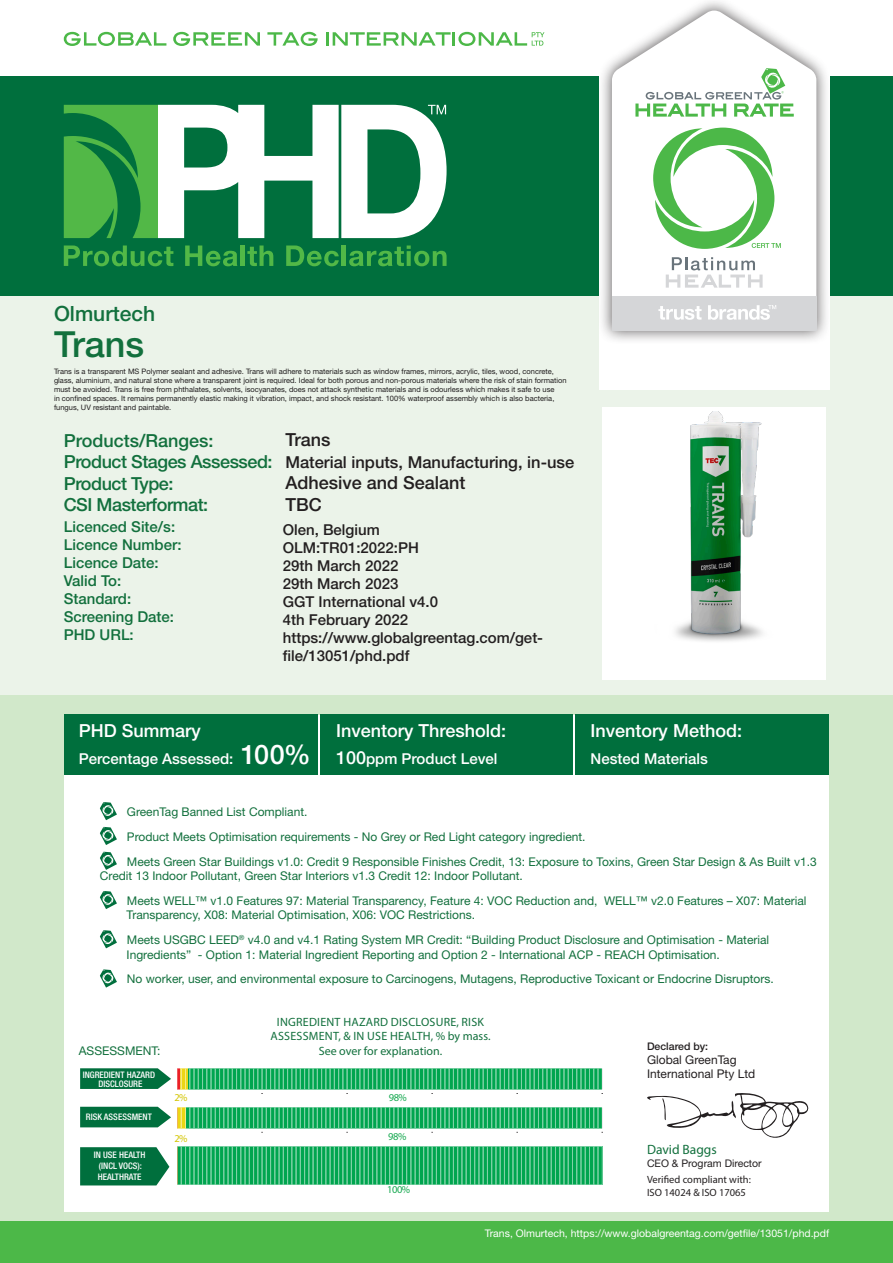
<style>
.page{position:relative;width:893px;height:1263px;background:#fff}
.page>*{position:absolute;margin:0;border:0;box-sizing:border-box;transform-origin:0 0}
.t1{font:500 36px "Helvetica Neue LT Std";color:#12703d}
.t2{font:500 27px "Helvetica Neue LT Std";color:#fff}
.t3{font:500 21px "Helvetica Neue LT Std";color:#12703d}
.t4{font:500 18px/21.6px "Helvetica Neue LT Std";letter-spacing:-.025em;color:#12703d}
.t5{font:500 18px "Helvetica Neue LT Std";color:#fff}
.t6{font:500 18px "Helvetica Neue LT Std";color:#231f20}
.t7{font:500 16.5px "Helvetica Neue LT Std";color:#231f20}
.t8{font:500 15px/18px "Helvetica Neue LT Std";color:#231f20}
.t9{font:500 15px/18px "Helvetica Neue LT Std";color:#12703d}
.t10{font:500 15px "Helvetica Neue LT Std";color:#fff}
.t11{font:13.5px "Myriad Pro";color:#12703d}
.t12{font:12px/14.4px "Helvetica Neue LT Std";color:#12703d}
.t13{font:12px/14.4px "Myriad Pro";letter-spacing:.02em;color:#12703d;text-align:center}
.t14{font:12px/14.4px "Helvetica Neue LT Std";color:#231f20}
.t15{font:12px "Myriad Pro";color:#12703d}
.test2{font:10.5px "Helvetica Neue LT Std";color:#fff}
.t16{font:10.5px/12.6px "Myriad Pro";color:#231f20}
.t17{font:10.5px "Helvetica Neue LT Std";color:#231f20}
.t18{font:500 10.5px "Helvetica Neue LT Std";color:#231f20}
.t19{font:10.5px "Myriad Pro";letter-spacing:-.05em;color:#15a84f}
.t20{font:10.5px "Myriad Pro";color:#d3c501}
.t21{font:500 condensed 9px/9px "Helvetica Neue LT Std";color:#fff;text-align:center}
.t22{font:7.5px/9px "Helvetica Neue LT Std";color:#201d1e}
.s1{font-size:18px}
</style>
<div class="page">
<div style="left:0;top:695px;width:893px;height:541px;background:#d1e8ca"></div>
<div style="left:0;top:1221px;width:893px;height:42px;background:#4cb848"></div>
<div style="left:0;top:296px;width:893px;height:399px;background:#ebf3e9"></div>
<div style="left:65px;top:715px;width:764px;height:496px;background:#fff"></div>
<div style="left:0;top:77px;width:599px;height:219px;background:#006f3d"></div>
<div style="left:829px;top:77px;width:64px;height:219px;background:#006f3d"></div>
<div style="left:64px;top:715px;width:254px;height:60px;background:#006f3d"></div>
<div style="left:321px;top:715px;width:252px;height:60px;background:#006f3d"></div>
<div style="left:576px;top:715px;width:253px;height:60px;background:#006f3d"></div>
<svg style="left:647px;top:1093px;width:162px;height:45px"></svg>
<div style="left:599px;top:77px;width:230px;height:313px;background:#fff"></div>
<svg style="left:188px;top:1068px;width:414px;height:21px;background:#2bb46c"></svg>
<svg style="left:179px;top:1068px;width:9px;height:21px"></svg>
<svg style="left:186px;top:1107px;width:416px;height:21px;background:#2ab36c"></svg>
<svg style="left:177px;top:1107px;width:9px;height:21px"></svg>
<svg style="left:177px;top:1146px;width:425px;height:39px;background:#2bb36c"></svg>
<svg style="left:64px;top:32px;width:102px;height:14px"></svg>
<svg style="left:173px;top:32px;width:87px;height:14px"></svg>
<svg style="left:267px;top:32px;width:51px;height:14px"></svg>
<hr style="left:326px;top:32px;width:3px;height:14px;background:#4cb848">
<svg style="left:333px;top:32px;width:211px;height:14px"></svg>
<svg style="left:64px;top:245px;width:109px;height:21px"></svg>
<svg style="left:185px;top:245px;width:52px;height:21px"></svg>
<hr style="left:241px;top:245px;width:4px;height:21px;background:#52b847">
<svg style="left:247px;top:245px;width:26px;height:21px"></svg>
<svg style="left:286px;top:245px;width:53px;height:21px"></svg>
<hr style="left:342px;top:245px;width:4px;height:21px;background:#52b847">
<svg style="left:349px;top:245px;width:98px;height:21px"></svg>
<svg style="left:64px;top:105px;width:383px;height:133px"></svg>
<div style="left:602px;top:407px;width:224px;height:272px;background:#fff"></div>
<img style="left:675px;top:412px;width:88px;height:229px">
<svg style="left:100px;top:802px;width:17px;height:18px"></svg>
<svg style="left:100px;top:827px;width:17px;height:18px"></svg>
<svg style="left:100px;top:852px;width:17px;height:18px"></svg>
<svg style="left:100px;top:891px;width:17px;height:18px"></svg>
<svg style="left:100px;top:930px;width:17px;height:18px"></svg>
<svg style="left:100px;top:969px;width:17px;height:18px"></svg>
<svg style="left:80px;top:1147px;width:89px;height:38px;background:#12794b"></svg>
<svg style="left:80px;top:1068px;width:91px;height:21px;background:#167b4e"></svg>
<svg style="left:80px;top:1107px;width:91px;height:20px;background:#12794a"></svg>
<div style="left:598px;top:0;width:233px;height:345px;background:#231f20;opacity:.75"></div>
<svg style="left:612px;top:11px;width:204px;height:285px"></svg>
<div style="left:612px;top:296px;width:204px;height:34px;background:#d5d6d8"></div>
<svg style="left:658px;top:306px;width:44px;height:14px"></svg>
<svg style="left:708px;top:305px;width:68px;height:15px"></svg>
<svg style="left:635px;top:68px;width:159px;height:49px"></svg>
<svg style="left:666px;top:257px;width:97px;height:31px"></svg>
<svg style="left:653px;top:128px;width:128px;height:121px"></svg>
<p class="t3" style="left:54px;top:301px;width:103px">Olmurtech</p>
<p class="t1" style="left:54px;top:323px;width:92px">Trans</p>
<p class="t22" style="left:54px;top:367px;width:514px">Trans is a transparent MS Polymer sealant and adhesive. Trans will adhere to materials such as window frames, mirrors, acrylic, tiles, wood, concrete, glass, aluminium, and natural stone where a transparent joint is required. Ideal for both porous and non-porous materials where the risk of stain formation must be avoided. Trans is free from phthalates, solvents, isocyanates, does not attack synthetic materials and is odourless which makes it safe to use<br>in confined spaces. It remains permanently elastic making it vibration, impact, and shock resistant. 100% waterproof assembly which is also bacteria, fungus, UV resistant and paintable.</p>
<h3 class="t4" style="left:64px;top:429px;width:210px">Products/Ranges:<br>Product Stages Assessed:<br>Product Type:<br>CSI Masterformat:</h3>
<p class="t9" style="left:64px;top:518px;width:119px">Licenced Site/s:<br>Licence Number:<br>Licence Date:<br>Valid To:<br>Standard:<br>Screening Date:<br>PHD URL:</p>
<p class="t6" style="left:285px;top:429px;width:47px">Trans</p>
<p class="t7" style="left:285px;top:452px;width:290px">Material inputs, Manufacturing, in-use</p>
<p class="t6" style="left:285px;top:472px;width:182px">Adhesive and Sealant</p>
<p class="t6" style="left:285px;top:494px;width:38px">TBC</p>
<p class="t8" style="left:283px;top:521px;width:98px">Olen, Belgium</p>
<p class="t8" style="left:283px;top:539px;width:138px">OLM:TR01:2022:PH</p>
<p class="t8" style="left:283px;top:557px;width:117px">29th March 2022</p>
<p class="t8" style="left:283px;top:575px;width:117px">29th March 2023</p>
<p class="t8" style="left:283px;top:593px;width:157px">GGT International v4.0</p>
<p class="t8" style="left:283px;top:611px;width:127px">4th February 2022</p>
<p class="t8" style="left:283px;top:629px;width:262px">https://www.globalgreentag.com/get&shy;file/13051/phd.pdf</p>
<h3 class="t5" style="left:79px;top:720px;width:124px">PHD Summary</h3>
<p class="t10" style="left:79px;top:750px;width:156px">Percentage Assessed:</p>
<p class="t2" style="left:241px;top:738px;width:71px">100%</p>
<h3 class="t5" style="left:336px;top:720px;width:172px">Inventory Threshold:</h3>
<h3 class="t5" style="left:591px;top:720px;width:153px">Inventory Method:</h3>
<p class="t10" style="left:336px;top:749px;width:163px"><span class="s1">100</span>ppm Product Level</p>
<p class="t10" style="left:591px;top:750px;width:119px">Nested Materials</p>
<p class="t12" style="left:127px;top:804px;width:182px">GreenTag Banned List Compliant.</p>
<p class="t12" style="left:127px;top:829px;width:460px">Product Meets Optimisation requirements - No Grey or Red Light category ingredient.</p>
<p class="t12" style="left:100px;top:854px;width:718px;text-indent:27px">Meets Green Star Buildings v1.0: Credit 9 Responsible Finishes Credit, 13: Exposure to Toxins, Green Star Design &amp; As Built v1.3<br>Credit 13 Indoor Pollutant, Green Star Interiors v1.3 Credit 12: Indoor Pollutant.</p>
<p class="t12" style="left:127px;top:893px;width:681px">Meets WELL™ v1.0 Features 97: Material Transparency, Feature 4: VOC Reduction and, WELL™ v2.0 Features – X07: Material<br>Transparency, X08: Material Optimisation, X06: VOC Restrictions.</p>
<p class="t12" style="left:127px;top:932px;width:644px">Meets USGBC LEED<sup>®</sup> v4.0 and v4.1 Rating System MR Credit: “Building Product Disclosure and Optimisation - Material<br>Ingredients” - Option 1: Material Ingredient Reporting and Option 2 - International ACP - REACH Optimisation.</p>
<p class="t12" style="left:127px;top:972px;width:648px">No worker, user, and environmental exposure to Carcinogens, Mutagens, Reproductive Toxicant or Endocrine Disruptors.</p>
<p class="t13" style="left:271px;top:1014px;width:221px">INGREDIENT HAZARD DISCLOSURE, RISK<br>ASSESSMENT, &amp; IN USE HEALTH, % by mass.</p>
<p class="t12" style="left:79px;top:1043px;width:83px">ASSESSMENT:</p>
<p class="t15" style="left:319px;top:1043px;width:125px">See over for explanation.</p>
<p class="t21" style="left:83px;top:1070px;width:74px">INGREDIENT HAZARD<br>DISCLOSURE</p>
<p class="t21" style="left:86px;top:1113px;width:67px">RISK ASSESSMENT</p>
<p class="t21" style="left:94px;top:1150px;width:53px">IN USE HEALTH</p>
<p class="t21" style="left:99px;top:1161px;width:45px">(INCL VOCS):</p>
<p class="t21" style="left:98px;top:1172px;width:45px">HEALTHRATE</p>
<p class="t20" style="left:174px;top:1091px;width:15px">2%</p>
<p class="t20" style="left:174px;top:1132px;width:15px">2%</p>
<p class="t19" style="left:389px;top:1091px;width:20px">98%</p>
<p class="t19" style="left:388px;top:1130px;width:20px">98%</p>
<p class="t19" style="left:387px;top:1183px;width:24px">100%</p>
<p class="t18" style="left:647px;top:1039px;width:63px">Declared by:</p>
<p class="t14" style="left:647px;top:1052px;width:110px">Global GreenTag<br>International Pty Ltd</p>
<p class="t11" style="left:647px;top:1141px;width:71px">David Baggs</p>
<p class="t17" style="left:647px;top:1156px;width:116px">CEO &amp; Program Director</p>
<p class="t16" style="left:647px;top:1173px;width:105px">Verified compliant with:<br>ISO 14024 &amp; ISO 17065</p>
<p class="test2" style="left:485px;top:1227px;width:346px">Trans, Olmurtech, https://www.globalgreentag.com/getfile/13051/phd.pdf</p>
</div>
